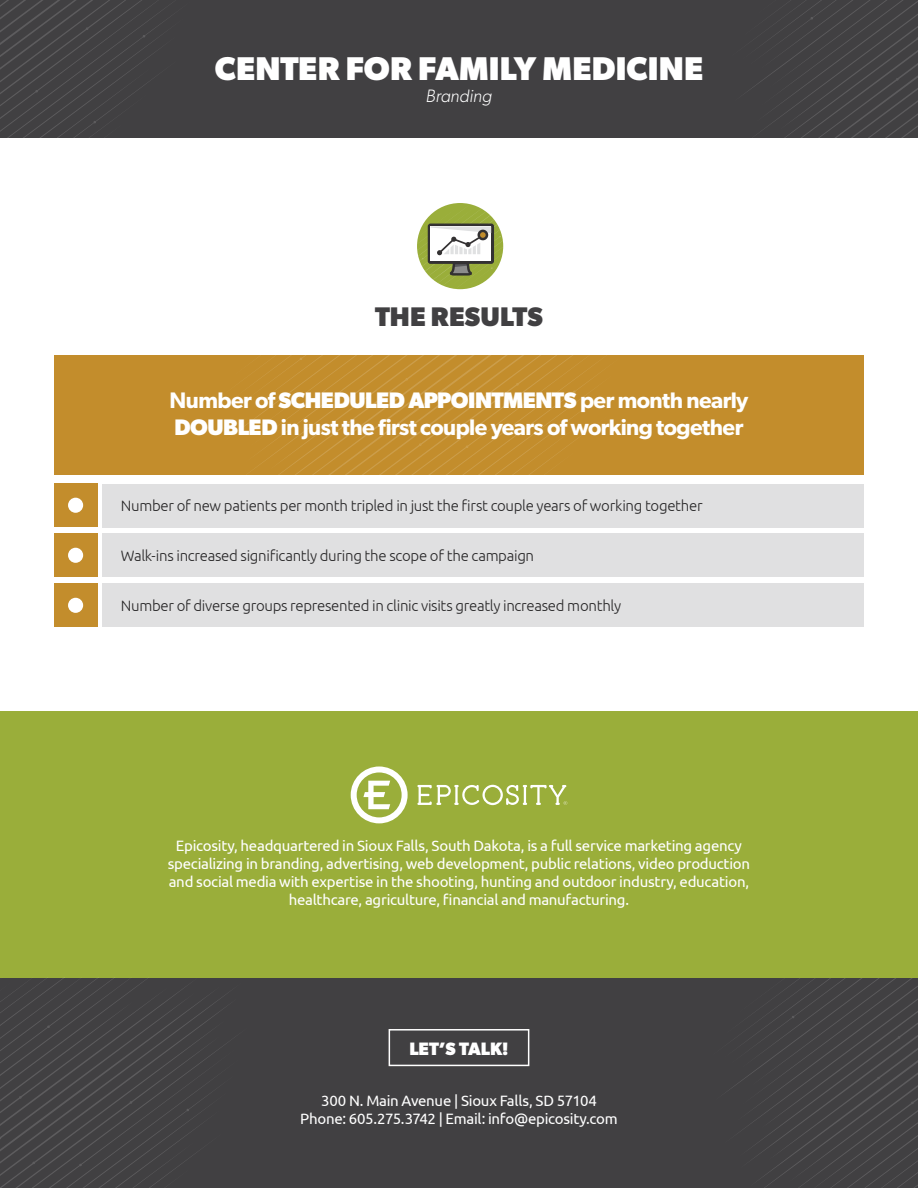
<style>
.page{position:relative;width:918px;height:1188px;background:#fff}
.page>*{position:absolute;margin:0;border:0;box-sizing:border-box;transform-origin:0 0}
.t1{font:700 33px "Gibson";letter-spacing:.005em;color:#fff}
.t2{font:700 27px "Gibson";letter-spacing:.005em;color:#414042}
.t3{font:600 22.5px/27px "Gibson";letter-spacing:-.025em;color:#fff}
.t4{font:700 18px "Gibson";letter-spacing:-.01em;color:#fff}
.t5{font:italic 300 18px "Gibson";color:#fff}
.t6{font:15px/18px "Ubuntu";letter-spacing:-.02em;color:#fff;text-align:center}
.t7{font:300 15px "Ubuntu";letter-spacing:-.02em;color:#292829}
.s1{font-weight:700}
</style>
<div class="page">
<div style="left:103px;top:485px;width:761px;height:43px;background:#e0e0e1"></div>
<div style="left:0;top:712px;width:918px;height:466px;background:#9aae3a"></div>
<div style="left:0;top:979px;width:918px;height:209px;background:#414042"></div>
<div style="left:54px;top:356px;width:810px;height:119px;background:#c38d2c"></div>
<div style="left:54px;top:484px;width:43px;height:43px;background:#c38d2c"></div>
<div style="left:68px;top:498px;width:15px;height:15px;background:#fff;border-radius:50%"></div>
<div style="left:103px;top:533px;width:761px;height:44px;background:#e0e0e1"></div>
<div style="left:54px;top:534px;width:43px;height:43px;background:#c38d2c"></div>
<div style="left:68px;top:548px;width:15px;height:15px;background:#fff;border-radius:50%"></div>
<div style="left:103px;top:583px;width:761px;height:44px;background:#e0e0e1"></div>
<div style="left:54px;top:584px;width:43px;height:43px;background:#c38d2c"></div>
<div style="left:68px;top:598px;width:15px;height:15px;background:#fff;border-radius:50%"></div>
<div style="left:389px;top:1029px;width:140px;height:37px;border:2px solid #fff"></div>
<div style="left:0;top:0;width:918px;height:137px;background:#414042"></div>
<svg style="left:725px;top:0;width:193px;height:138px"></svg>
<svg style="left:0;top:0;width:207px;height:138px"></svg>
<svg style="left:417px;top:204px;width:86px;height:85px"></svg>
<svg style="left:237px;top:356px;width:361px;height:118px"></svg>
<svg style="left:729px;top:979px;width:189px;height:209px"></svg>
<svg style="left:0;top:977px;width:251px;height:211px"></svg>
<svg style="left:351px;top:766px;width:57px;height:57px"></svg>
<svg style="left:417px;top:785px;width:150px;height:20px"></svg>
<h1 class="t1" style="left:215px;top:49px;width:490px">CENTER FOR FAMILY MEDICINE</h1>
<p class="t5" style="left:426px;top:85px;width:68px">Branding</p>
<h2 class="t2" style="left:375px;top:300px;width:169px">THE RESULTS</h2>
<h3 class="t3" style="left:170px;top:386px;width:580px">Number of <span class="s1">SCHEDULED APPOINTMENTS</span> per month nearly<br><span class="s1">DOUBLED</span> in just the first couple years of working together</h3>
<p class="t7" style="left:121px;top:497px;width:583px">Number of new patients per month tripled in just the first couple years of working together</p>
<p class="t7" style="left:121px;top:547px;width:415px">Walk-ins increased significantly during the scope of the campaign</p>
<p class="t7" style="left:121px;top:597px;width:502px">Number of diverse groups represented in clinic visits greatly increased monthly</p>
<p class="t6" style="left:168px;top:836px;width:584px">Epicosity, headquartered in Sioux Falls, South Dakota, is a full service marketing agency specializing in branding, advertising, web development, public relations, video production and social media with expertise in the shooting, hunting and outdoor industry, education, healthcare, agriculture, financial and manufacturing.</p>
<p class="t4" style="left:409px;top:1038px;width:101px">LET’S TALK!</p>
<p class="t6" style="left:300px;top:1091px;width:319px">300 N. Main Avenue | Sioux Falls, SD 57104<br>Phone: 605.275.3742 | Email: info@epicosity.com</p>
</div>
